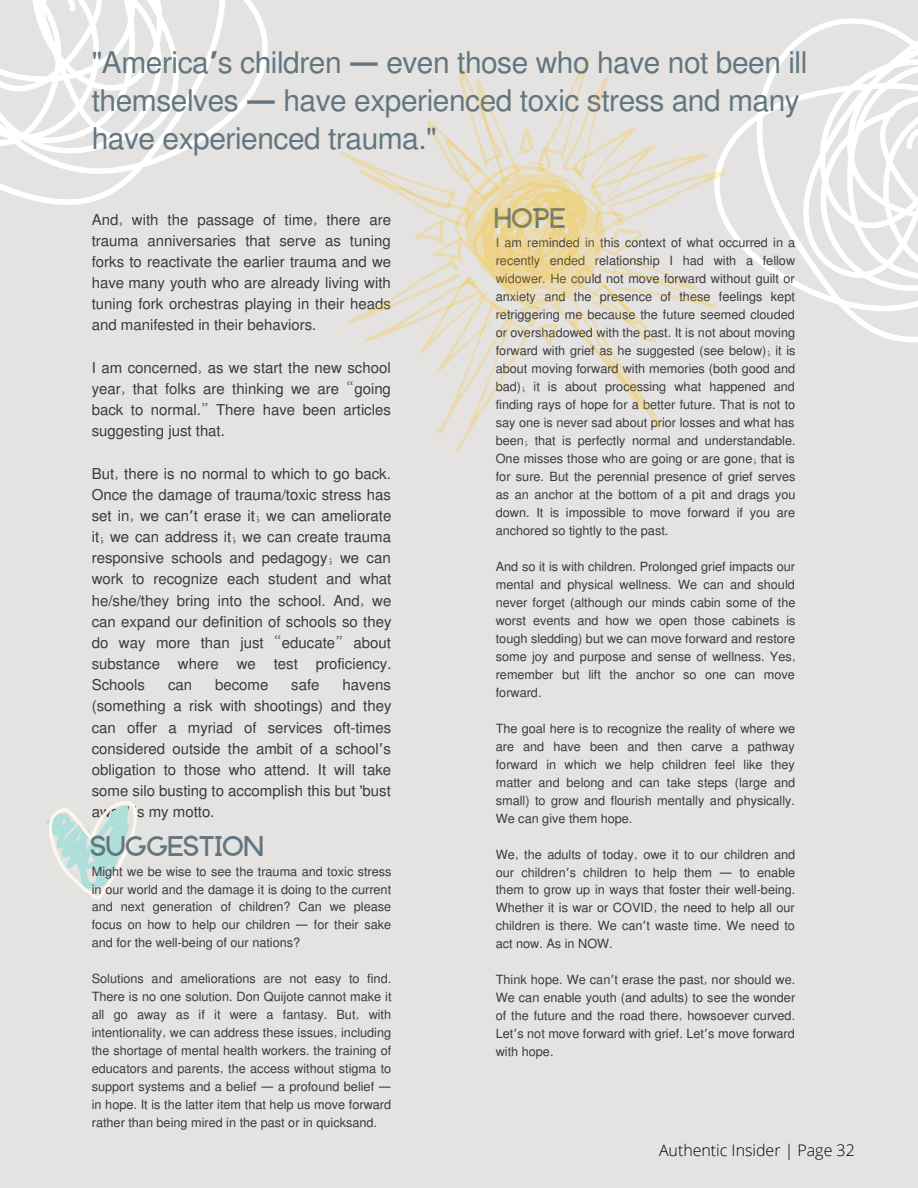
<style>
.page{position:relative;width:918px;height:1188px;background:#e4e3e2}
.page>*{position:absolute;margin:0;border:0;box-sizing:border-box;transform-origin:0 0}
.t1{font:29.85px/38.2px "Mukti";letter-spacing:-.015em;color:#637680}
.t2{font:900 22.35px "Anchorage";letter-spacing:-.015em;color:#637680}
.t3{font:300 15.9px "Open Sans";color:#000}
.t4{font:15px/21.1px "Mukti";color:#3b3939;text-align:justify}
.t5{font:12.75px/18px "Mukti";color:#3b3939;text-align:justify}
.s1{font-family:"Noto Sans Gurmukhi";font-weight:700}
.s2{font-family:"Noto Sans Gurmukhi"}
</style>
<div class="page">
<svg style="left:726px;top:18px;width:192px;height:325px"></svg>
<svg style="left:0;top:0;width:268px;height:205px"></svg>
<svg style="left:47px;top:801px;width:90px;height:99px"></svg>
<svg style="left:341px;top:57px;width:385px;height:396px"></svg>
<h1 class="t1" style="left:92px;top:42px;width:717px">"America<span class="s1">’</span>s children <span class="s1">—</span> even those who have not been ill themselves <span class="s1">—</span> have experienced toxic stress and many have experienced trauma."</h1>
<p class="t4" style="left:92px;top:208px;width:301px">And, with the passage of time, there are trauma anniversaries that serve as tuning forks to reactivate the earlier trauma and we have many youth who are already living with tuning fork orchestras playing in their heads and manifested in their behaviors.</p>
<p class="t4" style="left:92px;top:356px;width:301px">I am concerned, as we start the new school year, that folks are thinking we are “going back to normal.” There have been articles suggesting just that.</p>
<p class="t4" style="left:92px;top:462px;width:301px">But, there is no normal to which to go back.<br>Once the damage of trauma/toxic stress has set in, we can<span class="s2">’</span>t erase it; we can ameliorate it; we can address it; we can create trauma responsive schools and pedagogy; we can work to recognize each student and what he/she/they bring into the school. And, we can expand our definition of schools so they do way more than just “educate” about substance where we test proficiency.<br>Schools</p>
<p class="t4" style="left:168px;top:674px;width:26px">can</p>
<p class="t4" style="left:215px;top:674px;width:55px">become</p>
<p class="t4" style="left:291px;top:674px;width:30px">safe</p>
<p class="t4" style="left:92px;top:674px;width:301px;text-indent:251px">havens (something a risk with shootings) and they can offer a myriad of services oft-times considered outside the ambit of a school<span class="s2">’</span>s obligation to those who attend. It will take some silo busting to accomplish this but 'bust away' is my motto.</p>
<h2 class="t2" style="left:90px;top:837px;width:175px">SUGGESTION</h2>
<p class="t5" style="left:92px;top:861px;width:301px">Might we be wise to see the trauma and toxic stress in our world and the damage it is doing to the current and next generation of children? Can we please focus on how to help our children <span class="s2">—</span> for their sake and for the well-being of our nations?</p>
<p class="t5" style="left:92px;top:969px;width:301px">Solutions and ameliorations are not easy to find.<br>There is no one solution. Don Quijote cannot make it all go away as if it were a fantasy. But, with intentionality, we can address these issues, including the shortage of mental health workers. the training of educators and parents, the access without stigma to support systems and a belief <span class="s2">—</span> a profound belief <span class="s2">— </span>in hope. It is the latter item that help us move forward rather than being mired in the past or in quicksand.</p>
<h2 class="t2" style="left:494px;top:208px;width:73px">Hope</h2>
<p class="t5" style="left:496px;top:233px;width:301px">I am reminded in this context of what occurred in a recently ended relationship I had with a fellow widower. He could not move forward without guilt or anxiety and the presence of these feelings kept retriggering me because the future seemed clouded or overshadowed with the past. It is not about moving forward with grief as he suggested (see below); it is about moving forward with memories (both good and bad); it is about processing what happened and finding rays of hope for a better future. That is not to say one is never sad about prior losses and what has been; that is perfectly normal and understandable.<br>One misses those who are going or are gone; that is for sure. But the perennial presence of grief serves as an anchor at the bottom of a pit and drags you down. It is impossible to move forward if you are anchored so tightly to the past.</p>
<p class="t5" style="left:496px;top:557px;width:301px">And so it is with children. Prolonged grief impacts our mental and physical wellness. We can and should never forget (although our minds cabin some of the worst events and how we open those cabinets is tough sledding) but we can move forward and restore some joy and purpose and sense of wellness. Yes, remember but lift the anchor so one can move forward.</p>
<p class="t5" style="left:496px;top:718px;width:301px">The goal here is to recognize the reality of where we are and have been and then carve a pathway forward in which we help children feel like they matter and belong and can take steps (large and small) to grow and flourish mentally and physically.<br>We can give them hope.</p>
<p class="t5" style="left:496px;top:844px;width:301px">We, the adults of today, owe it to our children and our children<span class="s2">’</span>s children to help them <span class="s2">—</span> to enable them to grow up in ways that foster their well-being.<br>Whether it is war or COVID, the need to help all our children is there. We can<span class="s2">’</span>t waste time. We need to act now. As in NOW.</p>
<p class="t5" style="left:496px;top:970px;width:301px">Think hope. We can<span class="s2">’</span>t erase the past, nor should we.<br>We can enable youth (and adults) to see the wonder of the future and the road there, howsoever curved.<br>Let<span class="s2">’</span>s not move forward with grief. Let<span class="s2">’</span>s move forward with hope.</p>
<p class="t3" style="left:659px;top:1139px;width:197px">Authentic Insider | Page 32</p>
</div>
